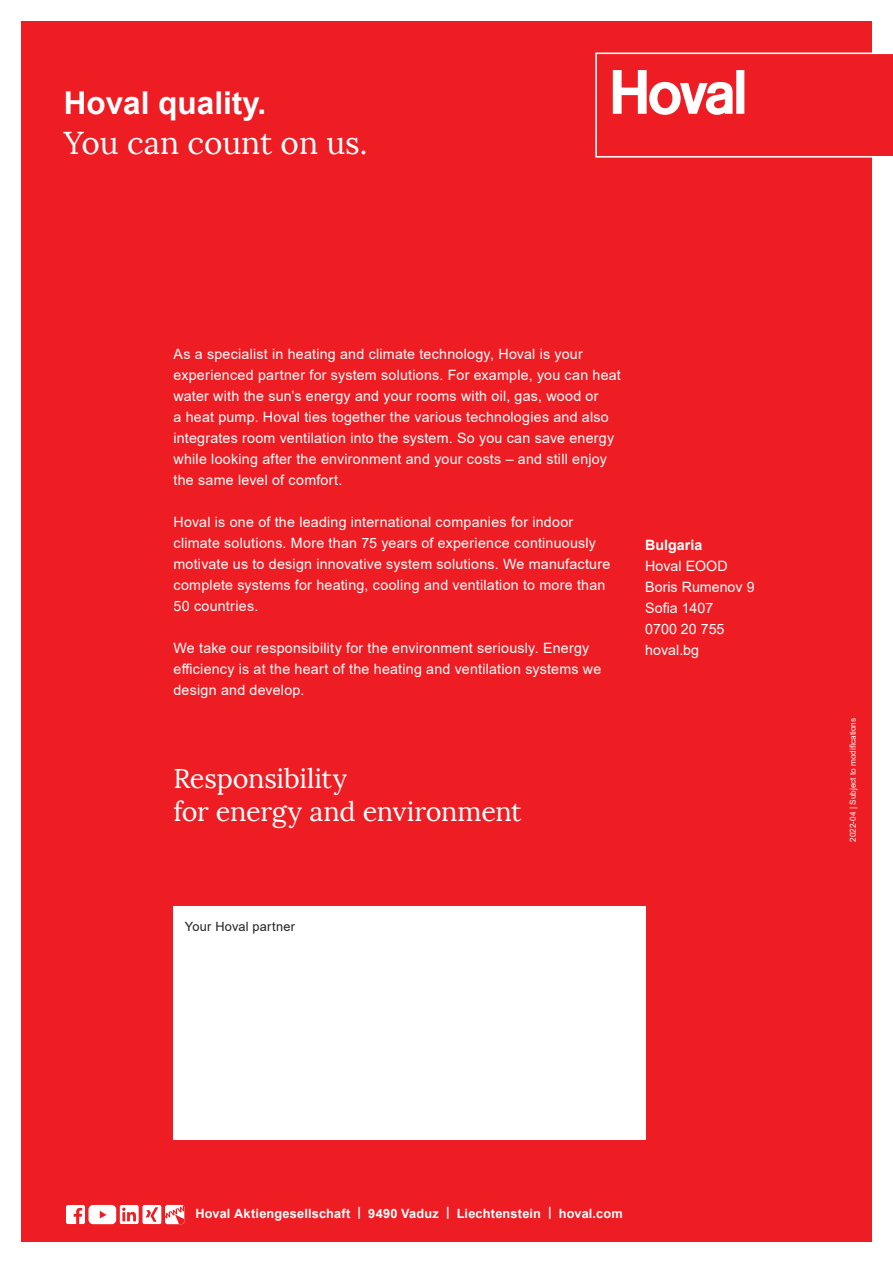
<style>
.page{position:relative;width:893px;height:1263px;background:#fff}
.page>*{position:absolute;margin:0;border:0;box-sizing:border-box;transform-origin:0 0}
.t1{font:31.5px "Lora";color:#fff}
.t2{font:700 31.5px "Arial";color:#fff}
.t3{font:27px/33px "Lora";letter-spacing:-.015em;color:#fff}
.t4{font:14.25px/21px "Arial";letter-spacing:.015em;color:#fff}
.t5{font:14.25px/21px "Arial";color:#fff}
.t6{font:700 14.25px "Arial";color:#fff}
.t7{font:700 12.75px "Arial";letter-spacing:.015em;color:#fff}
.t8{font:12.75px "Arial";letter-spacing:.02em;color:#231f20}
.t9{font:8.25px "Arial";color:#fff}
</style>
<div class="page">
<div style="left:21px;top:21px;width:851px;height:1221px;background:#ee1d23"></div>
<svg style="left:66px;top:1205px;width:19px;height:19px"></svg>
<div style="left:89px;top:1205px;width:27px;height:19px;background:#fff;border-radius:5px"></div>
<svg style="left:99px;top:1211px;width:8px;height:8px"></svg>
<svg style="left:120px;top:1205px;width:64px;height:19px"></svg>
<svg style="left:595px;top:53px;width:298px;height:105px"></svg>
<div style="left:173px;top:906px;width:473px;height:234px;background:#fff"></div>
<h1 class="t2" style="left:64px;top:80px;width:204px">Hoval quality.</h1>
<h1 class="t1" style="left:64px;top:123px;width:305px">You can count on us.</h1>
<p class="t4" style="left:173px;top:343px;width:449px">As a specialist in heating and climate technology, Hoval is your experienced partner for system solutions. For example, you can heat water with the sun’s energy and your rooms with oil, gas, wood or<br>a heat pump. Hoval ties together the various technologies and also integrates room ventilation into the system. So you can save energy while looking after the environment and your costs – and still enjoy the same level of comfort.</p>
<p class="t4" style="left:173px;top:511px;width:438px">Hoval is one of the leading international companies for indoor climate solutions. More than 75 years of experience continuously motivate us to design innovative system solutions. We manufacture complete systems for heating, cooling and ventilation to more than 50 countries.</p>
<p class="t4" style="left:173px;top:637px;width:429px">We take our responsibility for the environment seriously. Energy efficiency is at the heart of the heating and ventilation systems we design and develop.</p>
<p class="t6" style="left:645px;top:535px;width:59px">Bulgaria</p>
<p class="t5" style="left:645px;top:555px;width:111px">Hoval EOOD<br>Boris Rumenov 9<br>Sofia 1407<br>0700 20 755 hoval.bg</p>
<h2 class="t3" style="left:173px;top:762px;width:350px">Responsibility<br>for energy and environment</h2>
<p class="t8" style="left:185px;top:917px;width:112px">Your Hoval partner</p>
<p class="t9" style="left:847px;top:842px;width:126px;rotate:-90deg">2022-04 | Subject to modifications</p>
<p class="t7" style="left:195px;top:1205px;width:429px">Hoval Aktiengesellschaft | 9490 Vaduz | Liechtenstein | hoval.com</p>
</div>
